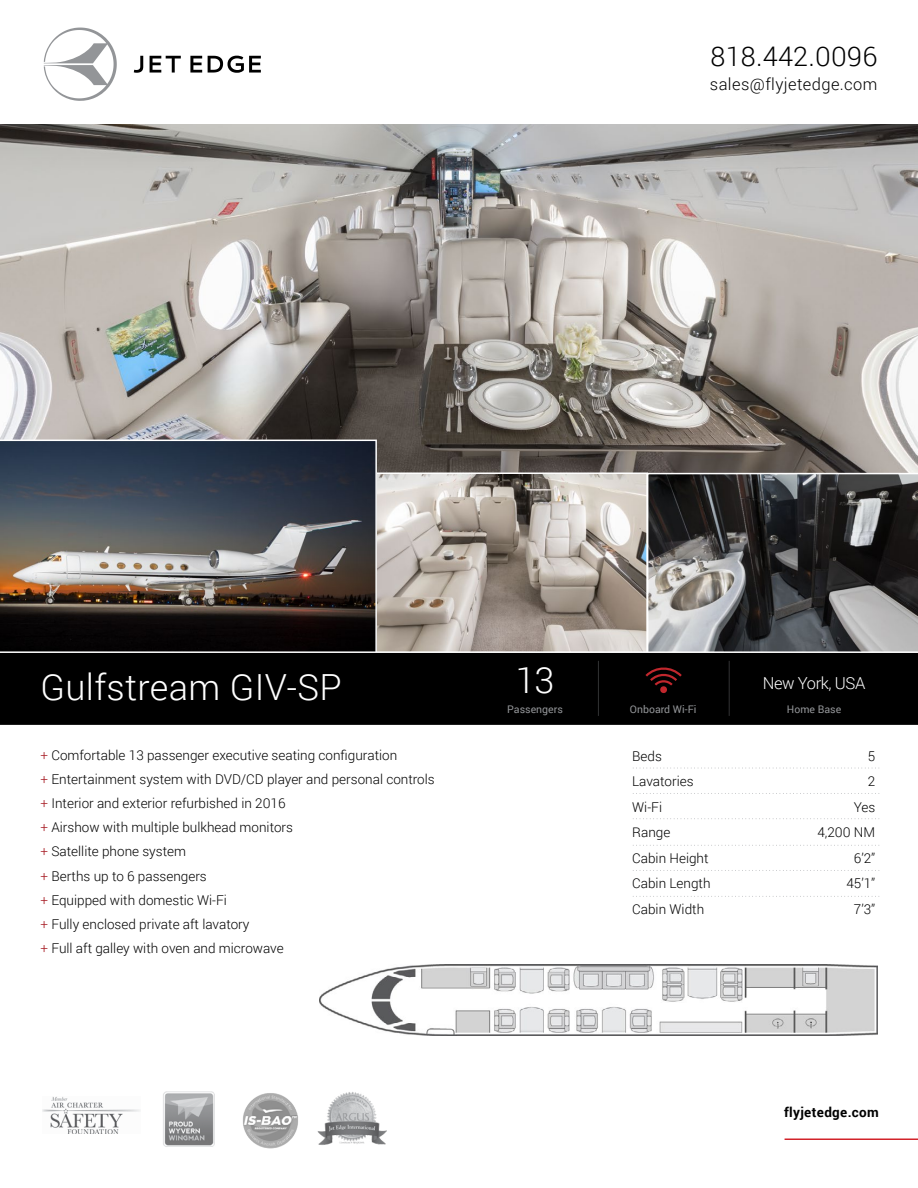
<style>
.page{position:relative;width:918px;height:1188px;background:#fff}
.page>*{position:absolute;margin:0;border:0;box-sizing:border-box;transform-origin:0 0}
.t1{font:300 36px "Roboto";letter-spacing:.01em;color:#fff}
.t2{font:300 27px "Roboto";letter-spacing:.01em;color:#000}
.t3{font:300 16.5px "Roboto";letter-spacing:.025em;color:#000}
.t4{font:300 16.5px "Roboto";letter-spacing:-.025em;color:#fff}
.t5{font:300 13.5px/25.5px "Roboto";color:#000}
.t6{font:700 13.5px "Roboto";letter-spacing:.025em;color:#000}
.t7{font:10.5px "Roboto";color:#939598}
.s1{color:#a71c24}
</style>
<div class="page">
<img style="left:0;top:125px;width:918px;height:348px">
<img style="left:377px;top:475px;width:268px;height:175px">
<div style="left:319px;top:472px;width:329px;height:181px;border:2px solid #fff"></div>
<svg style="left:647px;top:473px;width:271px;height:178px;background:#555455"></svg>
<svg style="left:0;top:440px;width:377px;height:211px;background:#48484b"></svg>
<svg style="left:633px;top:768px;width:246px;height:1px"></svg>
<svg style="left:633px;top:793px;width:246px;height:1px"></svg>
<svg style="left:633px;top:818px;width:246px;height:1px"></svg>
<svg style="left:633px;top:845px;width:246px;height:1px"></svg>
<svg style="left:633px;top:870px;width:246px;height:1px"></svg>
<svg style="left:633px;top:896px;width:246px;height:1px"></svg>
<div style="left:0;top:651px;width:918px;height:74px;background:#000"></div>
<svg style="left:645px;top:665px;width:37px;height:28px"></svg>
<hr style="left:598px;top:661px;width:1px;height:55px;background:#808285">
<hr style="left:729px;top:661px;width:1px;height:55px;background:#808285">
<img style="left:320px;top:964px;width:558px;height:72px">
<svg style="left:44px;top:28px;width:73px;height:73px"></svg>
<svg style="left:134px;top:56px;width:9px;height:17px"></svg>
<svg style="left:150px;top:56px;width:31px;height:17px"></svg>
<svg style="left:190px;top:56px;width:12px;height:17px"></svg>
<svg style="left:208px;top:56px;width:53px;height:17px"></svg>
<img style="left:163px;top:1091px;width:52px;height:56px">
<img style="left:243px;top:1093px;width:55px;height:56px">
<img style="left:317px;top:1092px;width:70px;height:53px">
<img style="left:43px;top:1096px;width:97px;height:38px">
<hr style="left:785px;top:1138px;width:133px;height:2px;background:#d2232a">
<h2 class="t2" style="left:710px;top:37px;width:169px">818.442.0096</h2>
<p class="t3" style="left:710px;top:72px;width:169px">sales@flyjetedge.com</p>
<h1 class="t1" style="left:40px;top:662px;width:303px">Gulfstream GIV-SP</h1>
<h1 class="t1" style="left:516px;top:656px;width:40px">13</h1>
<p class="t4" style="left:763px;top:672px;width:104px">New York, USA</p>
<p class="t7" style="left:507px;top:702px;width:57px">Passengers</p>
<p class="t7" style="left:630px;top:702px;width:68px">Onboard Wi-Fi</p>
<p class="t7" style="left:787px;top:702px;width:56px">Home Base</p>
<p class="t5" style="left:40px;top:743px;width:396px;line-height:24px"><span class="s1">+</span> Comfortable 13 passenger executive seating configuration<br><span class="s1">+</span> Entertainment system with DVD/CD player and personal controls <span class="s1">+</span> Interior and exterior refurbished in 2016<br><span class="s1">+</span> Airshow with multiple bulkhead monitors<br><span class="s1">+</span> Satellite phone system<br><span class="s1">+</span> Berths up to 6 passengers<br><span class="s1">+</span> Equipped with domestic Wi-Fi<br><span class="s1">+</span> Fully enclosed private aft lavatory<br><span class="s1">+</span> Full aft galley with oven and microwave</p>
<p class="t5" style="left:632px;top:743px;width:80px">Beds<br>Lavatories<br>Wi-Fi<br>Range<br>Cabin Height<br>Cabin Length<br>Cabin Width</p>
<p class="t5" style="left:817px;top:743px;width:59px;text-align:right">5<br>2<br>Yes<br>4,200 NM<br>6’2”<br>45’1”<br>7’3”</p>
<p class="t6" style="left:784px;top:1103px;width:96px">flyjetedge.com</p>
</div>
